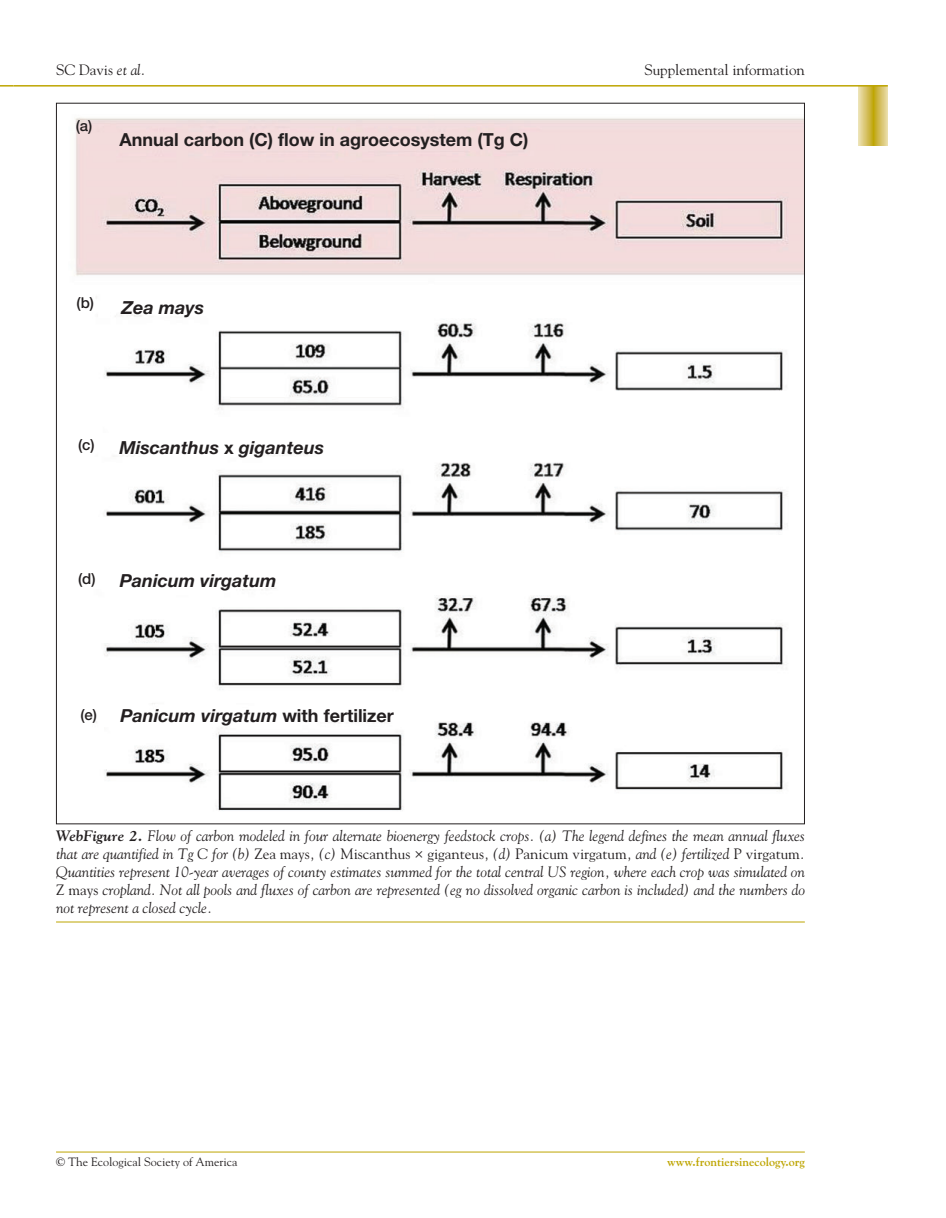
<style>
.page{position:relative;width:946px;height:1218px;background:#fff}
.page>*{position:absolute;margin:0;border:0;box-sizing:border-box;transform-origin:0 0}
.t1{font:italic 700 18px "Helvetica Neue";color:#231f20}
.t2{font:700 18px "Helvetica Neue";color:#231f20}
.t3{font:italic 15px/18px "Goudy";color:#231f20;text-align:justify}
.t4{font:15px "Goudy";color:#231f20}
.t5{font:500 15px "Helvetica Neue";color:#231f20}
.t6{font:12px "Goudy";color:#231f20}
.t7{font:700 12px "Goudy";color:#bea502}
.s1{font-style:italic}
.s2{font-style:normal}
.s3{font-weight:700}
</style>
<div class="page">
<svg style="left:0;top:85px;width:14px;height:2px"></svg>
<svg style="left:858px;top:87px;width:29px;height:58px;background:#d5c161"></svg>
<hr style="left:14px;top:85px;width:873px;height:2px;background:#bea502">
<hr style="left:56px;top:1151px;width:748px;height:1px;background:#bea502">
<img style="left:75px;top:118px;width:727px;height:693px">
<hr style="left:56px;top:921px;width:748px;height:1px;background:#bea502">
<p class="t4" style="left:56px;top:61px;width:91px">SC Davis <span class="s1">et al.</span></p>
<p class="t4" style="left:644px;top:61px;width:162px">Supplemental information</p>
<p class="t5" style="left:76px;top:117px;width:18px">(a)</p>
<p class="t2" style="left:119px;top:129px;width:410px">Annual carbon (C) flow in agroecosystem (Tg C)</p>
<p class="t5" style="left:77px;top:293px;width:19px">(b)</p>
<p class="t1" style="left:121px;top:296px;width:84px">Zea mays</p>
<p class="t5" style="left:78px;top:436px;width:18px">(c)</p>
<p class="t1" style="left:119px;top:436px;width:206px">Miscanthus <span class="s2">x</span> giganteus</p>
<p class="t5" style="left:78px;top:570px;width:19px">(d)</p>
<p class="t1" style="left:120px;top:569px;width:158px">Panicum virgatum</p>
<p class="t5" style="left:80px;top:706px;width:18px">(e)</p>
<p class="t1" style="left:121px;top:704px;width:275px">Panicum virgatum <span class="s2">with fertilizer</span></p>
<p class="t3" style="left:56px;top:826px;width:750px"><span class="s3">WebFigure 2.</span> Flow of carbon modeled in four alternate bioenergy feedstock crops. (a) The legend defines the mean annual fluxes that are quantified in Tg C for (b) <span class="s2">Zea mays</span>, (c) <span class="s2">Miscanthus × giganteus</span>, (d) <span class="s2">Panicum virgatum</span>, and (e) fertilized <span class="s2">P virgatum</span>.<br>Quantities represent 10-year averages of county estimates summed for the total central US region, where each crop was simulated on <span class="s2">Z mays</span> cropland. Not all pools and fluxes of carbon are represented (eg no dissolved organic carbon is included) and the numbers do not represent a closed cycle.</p>
<p class="t6" style="left:56px;top:1154px;width:183px">© The Ecological Society of America</p>
<p class="t7" style="left:667px;top:1154px;width:139px">www.frontiersinecology.org</p>
</div>
